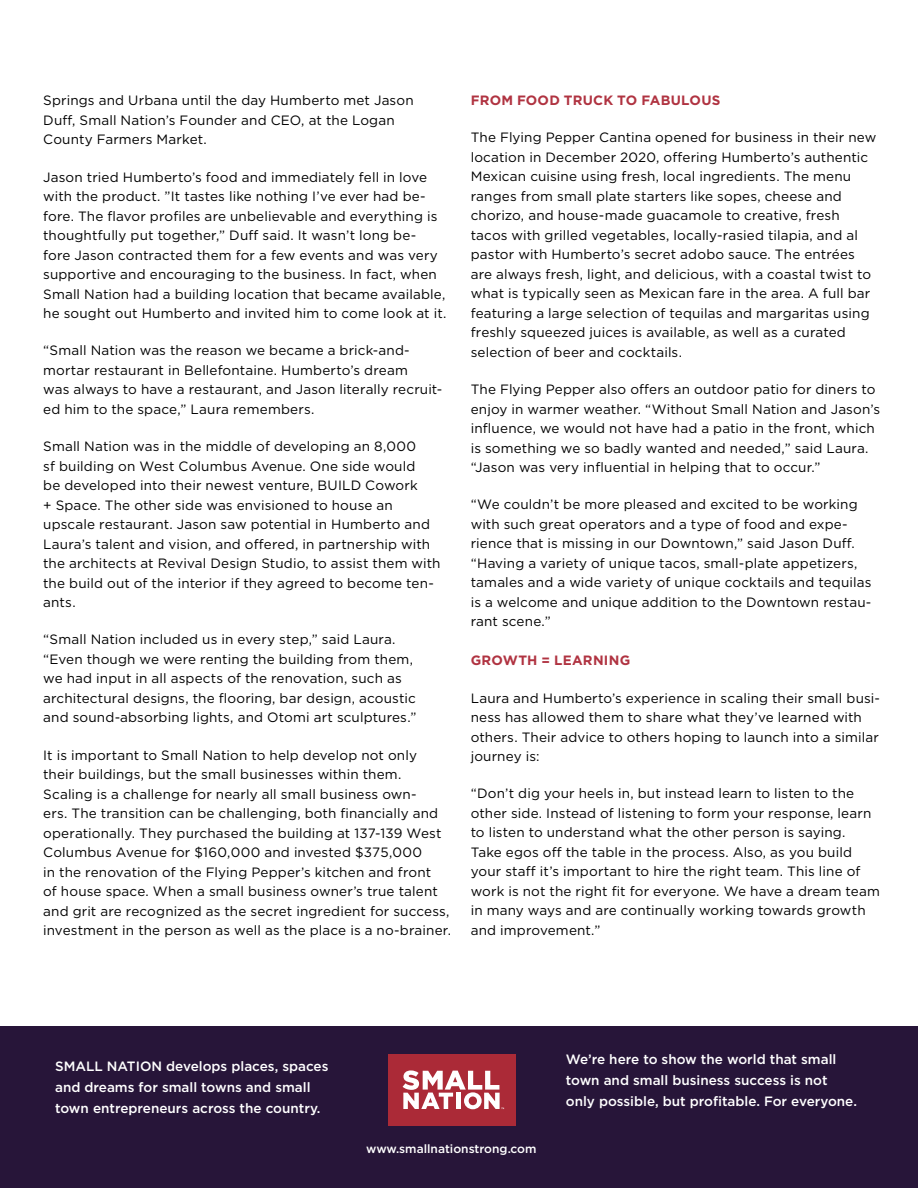
<style>
.page{position:relative;width:918px;height:1188px;background:#fff}
.page>*{position:absolute;margin:0;border:0;box-sizing:border-box;transform-origin:0 0}
.t1{font:13.5px/19.5px "Gotham";letter-spacing:.01em;color:#000}
.t2{font:500 13.5px/21px "Gotham";color:#fff}
.t3{font:700 13.5px "Gotham";letter-spacing:.015em;color:#b03341}
.t4{font:500 12px "Gotham";color:#fff}
</style>
<div class="page">
<div style="left:0;top:1026px;width:918px;height:162px;background:#271539"></div>
<div style="left:388px;top:1054px;width:127px;height:72px;background:#ab2a37"></div>
<svg style="left:403px;top:1070px;width:101px;height:39px"></svg>
<p class="t1" style="left:43px;top:90px;width:372px">Springs and Urbana until the day Humberto met Jason<br>Duff, Small Nation’s Founder and CEO, at the Logan<br>County Farmers Market.</p>
<p class="t1" style="left:43px;top:167px;width:405px">Jason tried Humberto’s food and immediately fell in love with the product. ”It tastes like nothing I’ve ever had be&shy;fore. The flavor profiles are unbelievable and everything is thoughtfully put together,” Duff said. It wasn’t long be&shy;fore Jason contracted them for a few events and was very supportive and encouraging to the business. In fact, when Small Nation had a building location that became available, he sought out Humberto and invited him to come look at it.</p>
<p class="t1" style="left:43px;top:341px;width:401px">“Small Nation was the reason we became a brick-and&shy;mortar restaurant in Bellefontaine. Humberto’s dream<br>was always to have a restaurant, and Jason literally recruit&shy;ed him to the space,” Laura remembers.</p>
<p class="t1" style="left:43px;top:436px;width:399px">Small Nation was in the middle of developing an 8,000<br>sf building on West Columbus Avenue. One side would<br>be developed into their newest venture, BUILD Cowork<br>+ Space. The other side was envisioned to house an upscale restaurant. Jason saw potential in Humberto and Laura’s talent and vision, and offered, in partnership with the architects at Revival Design Studio, to assist them with the build out of the interior if they agreed to become ten&shy;ants.</p>
<p class="t1" style="left:43px;top:630px;width:375px">“Small Nation included us in every step,” said Laura. “Even though we were renting the building from them, we had input in all aspects of the renovation, such as architectural designs, the flooring, bar design, acoustic and sound-absorbing lights, and Otomi art sculptures.”</p>
<p class="t1" style="left:43px;top:745px;width:409px">It is important to Small Nation to help develop not only their buildings, but the small businesses within them.<br>Scaling is a challenge for nearly all small business own-<br>ers. The transition can be challenging, both financially and operationally. They purchased the building at 137-139 West Columbus Avenue for $160,000 and invested $375,000<br>in the renovation of the Flying Pepper’s kitchen and front<br>of house space. When a small business owner’s true talent and grit are recognized as the secret ingredient for success, investment in the person as well as the place is a no-brainer.</p>
<p class="t3" style="left:471px;top:91px;width:251px">FROM FOOD TRUCK TO FABULOUS</p>
<p class="t1" style="left:471px;top:128px;width:407px">The Flying Pepper Cantina opened for business in their new location in December 2020, offering Humberto’s authentic Mexican cuisine using fresh, local ingredients. The menu ranges from small plate starters like sopes, cheese and chorizo, and house-made guacamole to creative, fresh tacos with grilled vegetables, locally-rasied tilapia, and al pastor with Humberto’s secret adobo sauce. The entrées are always fresh, light, and delicious, with a coastal twist to what is typically seen as Mexican fare in the area. A full bar featuring a large selection of tequilas and margaritas using freshly squeezed juices is available, as well as a curated selection of beer and cocktails.</p>
<p class="t1" style="left:471px;top:379px;width:411px">The Flying Pepper also offers an outdoor patio for diners to enjoy in warmer weather. “Without Small Nation and Jason’s influence, we would not have had a patio in the front, which is something we so badly wanted and needed,” said Laura. “Jason was very influential in helping that to occur.”</p>
<p class="t1" style="left:471px;top:495px;width:402px">“We couldn’t be more pleased and excited to be working with such great operators and a type of food and expe&shy;rience that is missing in our Downtown,” said Jason Duff. “Having a variety of unique tacos, small-plate appetizers, tamales and a wide variety of unique cocktails and tequilas is a welcome and unique addition to the Downtown restau&shy;rant scene.”</p>
<p class="t3" style="left:471px;top:651px;width:161px">GROWTH = LEARNING</p>
<p class="t1" style="left:471px;top:688px;width:411px">Laura and Humberto’s experience in scaling their small busi&shy;ness has allowed them to share what they’ve learned with others. Their advice to others hoping to launch into a similar journey is:</p>
<p class="t1" style="left:471px;top:784px;width:411px">“Don’t dig your heels in, but instead learn to listen to the other side. Instead of listening to form your response, learn to listen to understand what the other person is saying.<br>Take egos off the table in the process. Also, as you build your staff it’s important to hire the right team. This line of work is not the right fit for everyone. We have a dream team in many ways and are continually working towards growth and improvement.”</p>
<p class="t2" style="left:55px;top:1056px;width:275px">SMALL NATION develops places, spaces and dreams for small towns and small town entrepreneurs across the country.</p>
<p class="t2" style="left:566px;top:1049px;width:293px">We’re here to show the world that small town and small business success is not only possible, but profitable. For everyone.</p>
<p class="t4" style="left:366px;top:1141px;width:172px">www.smallnationstrong.com</p>
</div>
